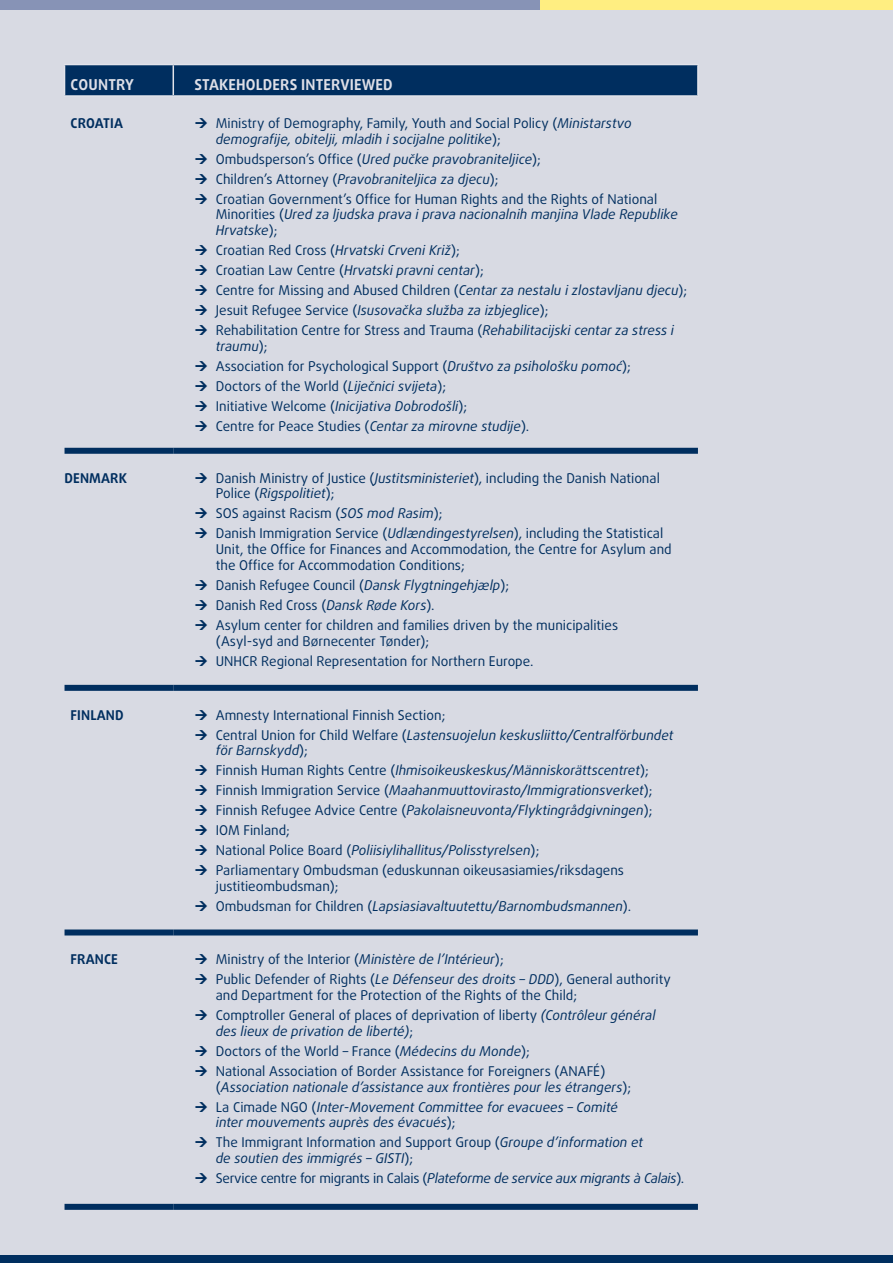
<style>
.page{position:relative;width:893px;height:1263px;background:#fff}
.page>*{position:absolute;margin:0;border:0;box-sizing:border-box;transform-origin:0 0}
.BodyText{font:700 15px "Daxline Pro";letter-spacing:.01em;color:#dedfe7}
.t1{font:13.5px/15.8px "Daxline Pro";color:#002e5f}
.t2{font:italic 13.5px/15.8px "Daxline Pro";color:#002e5f}
.t3{font:italic 13.5px "Daxline Pro";letter-spacing:-.02em;color:#002e5f}
.BodyText-2{font:700 13.5px "Daxline Pro";letter-spacing:.01em;color:#002e5f}
.s1{font-style:normal}
.s2{font-style:italic}
</style>
<div class="page">
<div style="left:0;top:0;width:540px;height:10px;background:#8793b6"></div>
<div style="left:540px;top:0;width:353px;height:10px;background:#ffee81"></div>
<div style="left:0;top:1254px;width:893px;height:9px;background:#002e5f"></div>
<div style="left:0;top:10px;width:893px;height:1244px;background:#d8dae3"></div>
<div style="left:65px;top:65px;width:632px;height:30px;background:#002e5f"></div>
<div style="left:65px;top:448px;width:108px;height:6px;background:#002e5f"></div>
<div style="left:173px;top:448px;width:525px;height:6px;background:#002e5f"></div>
<div style="left:65px;top:685px;width:108px;height:6px;background:#002e5f"></div>
<div style="left:173px;top:685px;width:525px;height:6px;background:#002e5f"></div>
<hr style="left:64px;top:64px;width:109px;height:1px;background:#e2e3ea">
<hr style="left:64px;top:65px;width:1px;height:30px;background:#e2e3ea">
<hr style="left:173px;top:64px;width:526px;height:1px;background:#e2e3ea">
<hr style="left:697px;top:65px;width:2px;height:30px;background:#e2e3ea">
<hr style="left:64px;top:95px;width:109px;height:2px;background:#e2e3ea">
<hr style="left:173px;top:95px;width:526px;height:2px;background:#e2e3ea">
<hr style="left:173px;top:65px;width:1px;height:30px;background:#e2e3ea">
<div style="left:65px;top:929px;width:108px;height:6px;background:#002e5f"></div>
<div style="left:173px;top:929px;width:525px;height:6px;background:#002e5f"></div>
<div style="left:65px;top:1204px;width:108px;height:6px;background:#002e5f"></div>
<div style="left:173px;top:1204px;width:525px;height:6px;background:#002e5f"></div>
<p class="BodyText" style="left:71px;top:75px;width:65px">COUNTRY</p>
<p class="BodyText" style="left:195px;top:75px;width:199px">STAKEHOLDERS INTERVIEWED</p>
<p class="BodyText-2" style="left:71px;top:114px;width:54px">CROATIA</p>
<p class="t2" style="left:216px;top:115px;width:417px"><span class="s1">Ministry of Demography, Family, Youth and Social Policy (</span>Ministarstvo demografije, obitelji, mladih i socijalne politike<span class="s1">);</span></p>
<p class="t2" style="left:216px;top:151px;width:327px"><span class="s1">Ombudsperson’s Office (</span>Ured pučke pravobraniteljice<span class="s1">);</span></p>
<p class="t2" style="left:216px;top:171px;width:284px"><span class="s1">Children’s Attorney (</span>Pravobraniteljica za djecu<span class="s1">);</span></p>
<p class="t1" style="left:216px;top:191px;width:464px">Croatian Government’s Office for Human Rights and the Rights of National<br>Minorities (<span class="s2">Ured za ljudska prava i prava nacionalnih manjina Vlade Republike<br>Hrvatske</span>);</p>
<p class="t1" style="left:216px;top:242px;width:246px">Croatian Red Cross (<span class="s2">Hrvatski Crveni Križ</span>);</p>
<p class="t1" style="left:216px;top:262px;width:269px">Croatian Law Centre (<span class="s2">Hrvatski pravni centar</span>);</p>
<p class="t1" style="left:216px;top:282px;width:473px">Centre for Missing and Abused Children (<span class="s2">Centar za nestalu i zlostavljanu djecu</span>);</p>
<p class="t2" style="left:216px;top:302px;width:334px"><span class="s1">Jesuit Refugee Service (</span>Isusovačka služba za izbjeglice<span class="s1">);</span></p>
<p class="t1" style="left:216px;top:322px;width:460px">Rehabilitation Centre for Stress and Trauma (<span class="s2">Rehabilitacijski centar za stress i traumu</span>);</p>
<p class="t1" style="left:216px;top:358px;width:417px">Association for Psychological Support (<span class="s2">Društvo za psihološku pomoć</span>);</p>
<p class="t1" style="left:216px;top:378px;width:232px">Doctors of the World (<span class="s2">Liječnici svijeta</span>);</p>
<p class="t2" style="left:216px;top:398px;width:253px"><span class="s1">Initiative Welcome (</span>Inicijativa Dobrodošli<span class="s1">);</span></p>
<p class="t1" style="left:216px;top:418px;width:315px">Centre for Peace Studies (<span class="s2">Centar za mirovne studije</span>).</p>
<p class="BodyText-2" style="left:65px;top:469px;width:64px">DENMARK</p>
<p class="t1" style="left:216px;top:470px;width:446px">Danish Ministry of Justice (<span class="s2">Justitsministeriet</span>), including the Danish National<br>Police (<span class="s2">Rigspolitiet</span>);</p>
<p class="t1" style="left:216px;top:506px;width:228px">SOS against Racism (<span class="s2">SOS mod Rasim</span>);</p>
<p class="t1" style="left:216px;top:526px;width:457px">Danish Immigration Service (<span class="s2">Udlændingestyrelsen</span>), including the Statistical<br>Unit, the Office for Finances and Accommodation, the Centre for Asylum and the Office for Accommodation Conditions;</p>
<p class="t1" style="left:216px;top:577px;width:295px">Danish Refugee Council (<span class="s2">Dansk Flygtningehjælp</span>);</p>
<p class="t1" style="left:216px;top:597px;width:220px">Danish Red Cross (<span class="s2">Dansk Røde Kors</span>).</p>
<p class="t1" style="left:216px;top:617px;width:404px">Asylum center for children and families driven by the municipalities (Asyl-syd and Børnecenter Tønder);</p>
<p class="t1" style="left:216px;top:653px;width:319px">UNHCR Regional Representation for Northern Europe.</p>
<p class="BodyText-2" style="left:71px;top:706px;width:54px">FINLAND</p>
<p class="t1" style="left:216px;top:707px;width:231px">Amnesty International Finnish Section;</p>
<p class="t2" style="left:216px;top:727px;width:459px"><span class="s1">Central Union for Child Welfare (</span>Lastensuojelun keskusliitto/Centralförbundet för Barnskydd<span class="s1">);</span></p>
<p class="t2" style="left:216px;top:763px;width:434px"><span class="s1">Finnish Human Rights Centre (</span>Ihmisoikeuskeskus/Människorättscentret<span class="s1">);</span></p>
<p class="t2" style="left:216px;top:783px;width:438px"><span class="s1">Finnish Immigration Service (</span>Maahanmuuttovirasto/Immigrationsverket<span class="s1">);</span></p>
<p class="t2" style="left:216px;top:803px;width:438px"><span class="s1">Finnish Refugee Advice Centre (</span>Pakolaisneuvonta/Flyktingrådgivningen<span class="s1">);</span></p>
<p class="t1" style="left:216px;top:823px;width:76px">IOM Finland;</p>
<p class="t2" style="left:216px;top:843px;width:325px"><span class="s1">National Police Board (</span>Poliisiylihallitus/Polisstyrelsen<span class="s1">);</span></p>
<p class="t1" style="left:216px;top:863px;width:410px">Parliamentary Ombudsman (eduskunnan oikeusasiamies/riksdagens justitieombudsman);</p>
<p class="t2" style="left:216px;top:898px;width:417px"><span class="s1">Ombudsman for Children (</span>Lapsiasiavaltuutettu/Barnombudsmannen<span class="s1">).</span></p>
<p class="BodyText-2" style="left:71px;top:950px;width:49px">FRANCE</p>
<p class="t1" style="left:216px;top:952px;width:289px">Ministry of the Interior (<span class="s2">Ministère de l’Intérieur</span>);</p>
<p class="t1" style="left:216px;top:972px;width:456px">Public Defender of Rights (<span class="s2">Le Défenseur des droits – DDD</span>), General authority and Department for the Protection of the Rights of the Child;</p>
<p class="t1" style="left:216px;top:1007px;width:441px">Comptroller General of places of deprivation of liberty <span class="s2">(Contrôleur général des lieux de privation de liberté)</span>;</p>
<p class="t1" style="left:216px;top:1043px;width:316px">Doctors of the World – France (<span class="s2">Médecins du Monde</span>);</p>
<p class="t2" style="left:216px;top:1063px;width:417px"><span class="s1">National Association of Border Assistance for Foreigners (ANAFÉ) (</span>Association nationale d’assistance aux frontières pour les étrangers<span class="s1">);</span></p>
<p class="t2" style="left:216px;top:1099px;width:404px"><span class="s1">La Cimade NGO (</span>Inter-Movement Committee for evacuees – Comité inter mouvements auprès des évacués<span class="s1">);</span></p>
<p class="t2" style="left:216px;top:1135px;width:429px"><span class="s1">The Immigrant Information and Support Group (</span>Groupe d’information et de soutien des immigrés – GISTI<span class="s1">);</span></p>
<p class="t3" style="left:216px;top:1169px;width:470px"><span class="s1">Service centre for migrants in Calais (</span>Plateforme de service aux migrants à Calais<span class="s1">).</span></p>
</div>
